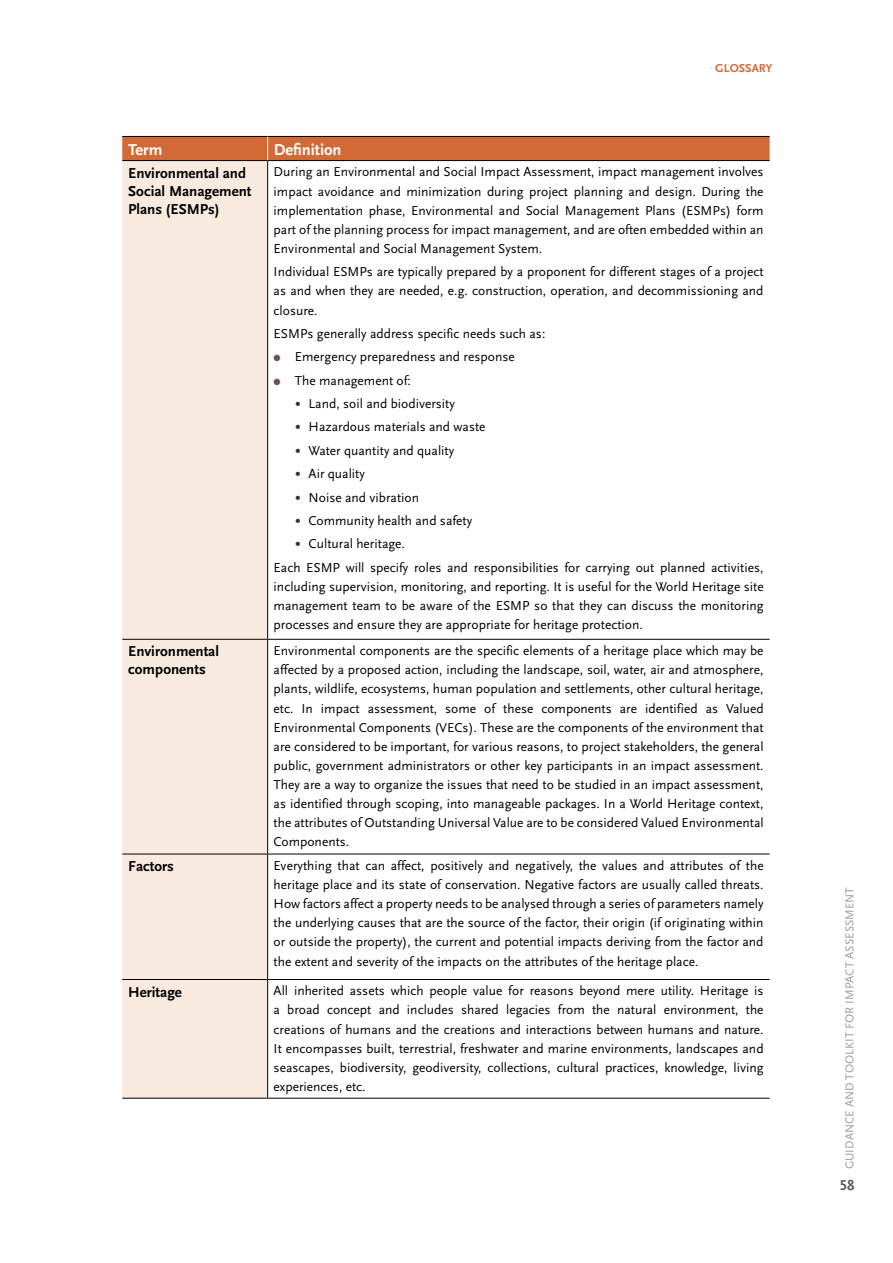
<style>
.page{position:relative;width:893px;height:1263px;background:#fff}
.page>*{position:absolute;margin:0;border:0;box-sizing:border-box;transform-origin:0 0}
.t1{font:18px "Scala Sans";color:#333}
.t2{font:700 16.5px "Scala Sans Pro";color:#fff}
.t3{font:700 15px/18px "Scala Sans Pro";color:#000}
.t4{font:15px "Scala Sans Bold LF";color:#575756}
.t5{font:13.5px/19.2px "Scala Sans";color:#000;text-align:justify}
.t6{font:12px "Scala Sans Regular LF";color:#9d9d9c}
.t7{font:12px "Scala Sans Bold LF";color:#d26a38}
.t8{font:9px "Zapf Dingbats ITC";color:#6c5353}
</style>
<div class="page">
<div style="left:122px;top:161px;width:145px;height:937px;background:#f9eae0"></div>
<hr style="left:267px;top:161px;width:1px;height:478px;background:#000">
<hr style="left:122px;top:639px;width:146px;height:1px;background:#000">
<hr style="left:268px;top:639px;width:502px;height:1px;background:#000">
<hr style="left:267px;top:640px;width:1px;height:214px;background:#000">
<hr style="left:122px;top:854px;width:146px;height:1px;background:#000">
<hr style="left:268px;top:854px;width:502px;height:1px;background:#000">
<hr style="left:267px;top:854px;width:1px;height:125px;background:#000">
<hr style="left:122px;top:979px;width:146px;height:1px;background:#000">
<hr style="left:268px;top:979px;width:502px;height:1px;background:#000">
<hr style="left:267px;top:980px;width:1px;height:118px;background:#000">
<hr style="left:122px;top:1098px;width:146px;height:1px;background:#000">
<hr style="left:268px;top:1098px;width:502px;height:1px;background:#000">
<svg style="left:122px;top:136px;width:648px;height:25px;background:#c26234"></svg>
<p class="t7" style="left:715px;top:61px;width:59px">GLOSSARY</p>
<p class="t2" style="left:274px;top:140px;width:69px">Definition</p>
<p class="t2" style="left:128px;top:140px;width:36px">Term</p>
<p class="t3" style="left:128px;top:164px;width:125px">Environmental and<br>Social Management<br>Plans (ESMPs(</p>
<p class="t5" style="left:274px;top:163px;width:491px">During an Environmental and Social Impact Assessment, impact management involves impact avoidance and minimization during project planning and design. During the implementation phase, Environmental and Social Management Plans (ESMPs) form part ofthe planning process for impact management, and are often embedded within an Environmental and Social Management System.</p>
<p class="t5" style="left:274px;top:263px;width:491px">Individual ESMPs are typically prepared by a proponent for different stages of a project as and when they are needed .g.e, construction, operation, and decommissioning and closure.</p>
<p class="t5" style="left:295px;top:322px;width:252px;line-height:23.4px;text-indent:-21px">ESMPs generally address specific needs such as:<br>Emergency preparedness and response</p>
<p class="t8" style="left:274px;top:354px;width:9px">●</p>
<p class="t8" style="left:274px;top:377px;width:9px">●</p>
<p class="t5" style="left:295px;top:371px;width:118px">The management of:</p>
<h1 class="t1" style="left:295px;top:392px;width:8px">•</h1>
<p class="t5" style="left:309px;top:394px;width:148px">Land, soil and biodiversity</p>
<h1 class="t1" style="left:295px;top:416px;width:8px">•</h1>
<p class="t5" style="left:309px;top:418px;width:178px">Hazardous materials and waste</p>
<h1 class="t1" style="left:295px;top:439px;width:8px">•</h1>
<p class="t5" style="left:309px;top:441px;width:147px">Water quantity and quality</p>
<h1 class="t1" style="left:295px;top:463px;width:8px">•</h1>
<p class="t5" style="left:309px;top:464px;width:58px">Air quality</p>
<h1 class="t1" style="left:295px;top:486px;width:8px">•</h1>
<p class="t5" style="left:309px;top:488px;width:112px">Noise and vibration</p>
<h1 class="t1" style="left:295px;top:509px;width:8px">•</h1>
<p class="t5" style="left:309px;top:511px;width:165px">Community health and safety</p>
<p class="t5" style="left:309px;top:535px;width:98px">Cultural heritage.</p>
<h1 class="t1" style="left:295px;top:533px;width:8px">•</h1>
<p class="t5" style="left:274px;top:558px;width:491px">Each ESMP will specify roles and responsibilities for carrying out planned activities, including supervision, monitoring, and reporting It. is useful for the World Heritage site management team to be aware of the ESMP so that they can discuss the monitoring processes and ensure they are appropriate for heritage protection.</p>
<p class="t3" style="left:128px;top:642px;width:92px">Environmental components</p>
<p class="t5" style="left:274px;top:641px;width:491px;text-align:right">Environmental components are the specific elements of a heritage place which may be affected by a proposed action, including the landscape, soil, water, air and atmosphere, plants, wildlife, ecosystems, human population and settlements, other cultural heritage, Valued</p>
<p class="t5" style="left:484px;top:699px;width:13px">of</p>
<p class="t5" style="left:645px;top:699px;width:54px">identified</p>
<p class="t5" style="left:503px;top:699px;width:32px">these</p>
<p class="t5" style="left:302px;top:699px;width:13px">In</p>
<p class="t5" style="left:321px;top:699px;width:40px">impact</p>
<p class="t5" style="left:274px;top:699px;width:491px;text-align:left">etc.<br>Environmental Components (VECs .) These are the components of the environment that are considered to be important, for various reasons to, project stakeholders, the general public, government administrators or other key participants in an impact assessment.<br>They are a way to organize the issues that need to be studied in an impact assessment, as identified through scoping, into manageable packages In. a World Heritage context, the attributes ofOutstanding Universal Value are to be considered Valued Environmental Components.</p>
<p class="t5" style="left:274px;top:856px;width:491px">Everything that can affect, positively and negatively, the values and attributes of the</p>
<p class="t5" style="left:368px;top:699px;width:71px">assessment,</p>
<p class="t5" style="left:541px;top:699px;width:72px">components</p>
<p class="t5" style="left:445px;top:699px;width:32px">some</p>
<p class="t5" style="left:620px;top:699px;width:19px">are</p>
<p class="t5" style="left:706px;top:699px;width:14px">as</p>
<p class="t3" style="left:128px;top:857px;width:47px">Factors</p>
<p class="t3" style="left:128px;top:983px;width:55px">Heritage</p>
<p class="t5" style="left:274px;top:875px;width:491px">heritage place and its state of conservation. Negative factors are usually called threats.<br>How factors affect a property needs to be analysed through a series of parameters namely the underlying causes that are the source of the factor, their origin (if originating within or outside the property ,) the current and potential impacts deriving from the factor and the extent and severity of the impacts on the attributes of the heritage place.</p>
<p class="t5" style="left:274px;top:981px;width:491px">All inherited assets which people value for reasons beyond mere utility. Heritage is</p>
<p class="t5" style="left:558px;top:1001px;width:28px">from</p>
<p class="t5" style="left:287px;top:1001px;width:34px">broad</p>
<p class="t5" style="left:379px;top:1001px;width:23px">and</p>
<p class="t5" style="left:407px;top:1001px;width:48px">includes</p>
<p class="t5" style="left:461px;top:1001px;width:39px">shared</p>
<p class="t5" style="left:506px;top:1001px;width:46px">legacies</p>
<p class="t5" style="left:592px;top:1001px;width:19px">the</p>
<p class="t5" style="left:617px;top:1001px;width:41px">natural</p>
<p class="t5" style="left:746px;top:1001px;width:19px">the</p>
<p class="t5" style="left:664px;top:1001px;width:76px">environment,</p>
<p class="t5" style="left:327px;top:1001px;width:46px">concept</p>
<p class="t5" style="left:274px;top:1001px;width:491px;text-align:left">a<br>creations of humans and the creations and interactions between humans and nature.<br>It encompasses built, terrestrial, freshwater and marine environments, landscapes and seascapes, biodiversity, geodiversity, collections, cultural practices, knowledge, living experiences, etc.</p>
<p class="t6" style="left:843px;top:1169px;width:284px;rotate:-90deg">GUIDANCE AND TOOLKIT FOR IMPACT ASSESSMENT</p>
<p class="t4" style="left:840px;top:1177px;width:16px">58</p>
</div>
